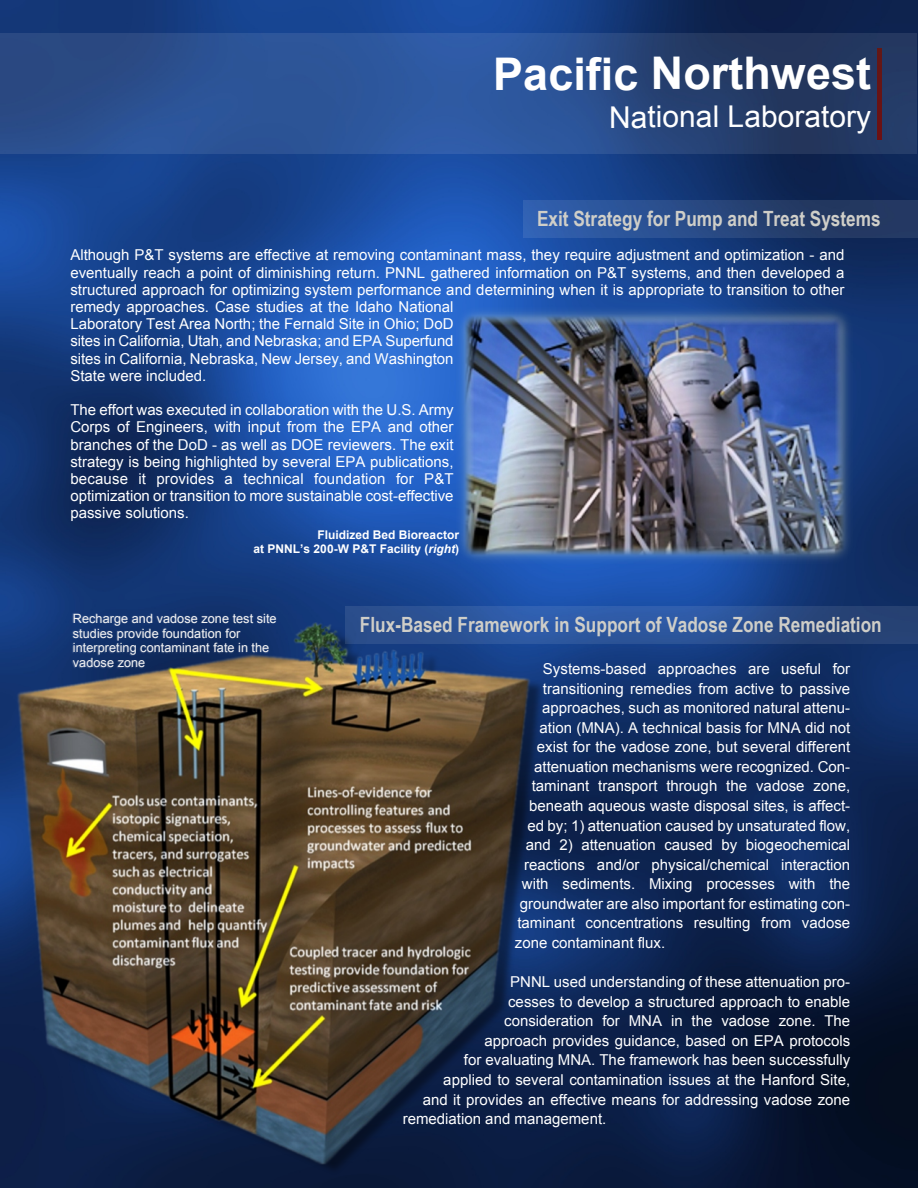
<style>
.page{position:relative;width:918px;height:1188px;background:#fff}
.page>*{position:absolute;margin:0;border:0;box-sizing:border-box;transform-origin:0 0}
.t1{font:700 45px "Arial";color:#fff}
.t2{font:30px "Arial";color:#fff}
.t3{font:700 21px "Arial Narrow";color:#cfcec8}
.t4{font:15px/17.2px "Arial";color:#fff}
.t5{font:12.75px/14.5px "Arial";color:#f1f1f2}
.t6{font:700 12px/13.8px "Arial";color:#fff;text-align:right}
.s1{font-style:italic}
</style>
<div class="page">
<img style="left:0;top:0;width:918px;height:1188px">
<img style="left:11px;top:601px;width:544px;height:576px">
<div style="left:0;top:34px;width:917px;height:120px;background:#fff;opacity:.1"></div>
<hr style="left:878px;top:48px;width:3px;height:91px;background:#671415">
<div style="left:345px;top:606px;width:573px;height:38px;background:#fff;opacity:.1"></div>
<div style="left:524px;top:200px;width:394px;height:38px;background:#fff;opacity:.1"></div>
<img style="left:448px;top:299px;width:413px;height:273px">
<img style="left:72px;top:609px;width:280px;height:79px">
<h1 class="t1" style="left:493px;top:57px;width:380px">Pacific Northwest</h1>
<h2 class="t2" style="left:609px;top:105px;width:264px">National Laboratory</h2>
<h3 class="t3" style="left:537px;top:211px;width:345px">Exit Strategy for Pump and Treat Systems</h3>
<p class="t4" style="left:70px;top:248px;width:776px">Although P&amp;T systems are effective at removing contaminant mass, they require adjustment and optimization - and eventually reach a point of diminishing return. PNNL gathered information on P&amp;T systems, and then developed a structured approach for optimizing system performance and determining when it is appropriate to transition to other remedy approaches. Case studies at the Idaho National<br>Laboratory Test Area North; the Fernald Site in Ohio; DoD<br>sites in California, Utah, and Nebraska; and EPA Superfund<br>sites in California, Nebraska, New Jersey, and Washington<br>State were included.</p>
<p class="t4" style="left:70px;top:403px;width:385px;text-align:justify">The effort was executed in collaboration with the U.S. Army Corps of Engineers, with input from the EPA and other branches of the DoD - as well as DOE reviewers. The exit strategy is being highlighted by several EPA publications, because it provides a technical foundation for P&amp;T optimization or transition to more sustainable cost-effective passive solutions.</p>
<p class="t6" style="left:254px;top:529px;width:207px">Fluidized Bed Bioreactor<br>at PNNL’s 200-W P&amp;T Facility (<span class="s1">right</span>)</p>
<p class="t5" style="left:73px;top:613px;width:205px">Recharge and vadose zone test site studies provide foundation for interpreting contaminant fate in the vadose zone</p>
<h3 class="t3" style="left:360px;top:616px;width:523px">Flux-Based Framework in Support of Vadose Zone Remediation</h3>
<p class="t4" style="left:543px;top:661px;width:309px">Systems-based approaches are useful for</p>
<p class="t4" style="left:543px;top:681px;width:309px">transitioning remedies from active to passive</p>
<p class="t4" style="left:542px;top:701px;width:310px">approaches, such as monitored natural attenu-</p>
<p class="t4" style="left:540px;top:720px;width:312px">ation (MNA). A technical basis for MNA did not</p>
<p class="t4" style="left:537px;top:740px;width:315px">exist for the vadose zone, but several different</p>
<p class="t4" style="left:534px;top:759px;width:318px">attenuation mechanisms were recognized. Con-</p>
<p class="t4" style="left:532px;top:779px;width:320px">taminant transport through the vadose zone,</p>
<p class="t4" style="left:529px;top:798px;width:323px">beneath aqueous waste disposal sites, is affect-</p>
<p class="t4" style="left:527px;top:818px;width:324px">ed by; 1) attenuation caused by unsaturated flow,</p>
<p class="t4" style="left:526px;top:838px;width:326px">and 2) attenuation caused by biogeochemical</p>
<p class="t4" style="left:524px;top:857px;width:328px">reactions and/or physical/chemical interaction</p>
<p class="t4" style="left:522px;top:877px;width:330px">with sediments. Mixing processes with the</p>
<p class="t4" style="left:520px;top:896px;width:332px">groundwater are also important for estimating con-</p>
<p class="t4" style="left:517px;top:916px;width:334px">taminant concentrations resulting from vadose</p>
<p class="t4" style="left:515px;top:936px;width:152px">zone contaminant flux.</p>
<p class="t4" style="left:510px;top:975px;width:342px">PNNL used understanding of these attenuation pro-</p>
<p class="t4" style="left:508px;top:994px;width:344px">cesses to develop a structured approach to enable</p>
<p class="t4" style="left:504px;top:1014px;width:348px">consideration for MNA in the vadose zone. The</p>
<p class="t4" style="left:484px;top:1033px;width:367px">approach provides guidance, based on EPA protocols</p>
<p class="t4" style="left:464px;top:1053px;width:388px">for evaluating MNA. The framework has been successfully</p>
<p class="t4" style="left:443px;top:1073px;width:408px">applied to several contamination issues at the Hanford Site,</p>
<p class="t4" style="left:423px;top:1092px;width:429px">and it provides an effective means for addressing vadose zone</p>
<p class="t4" style="left:403px;top:1112px;width:205px">remediation and management.</p>
</div>
